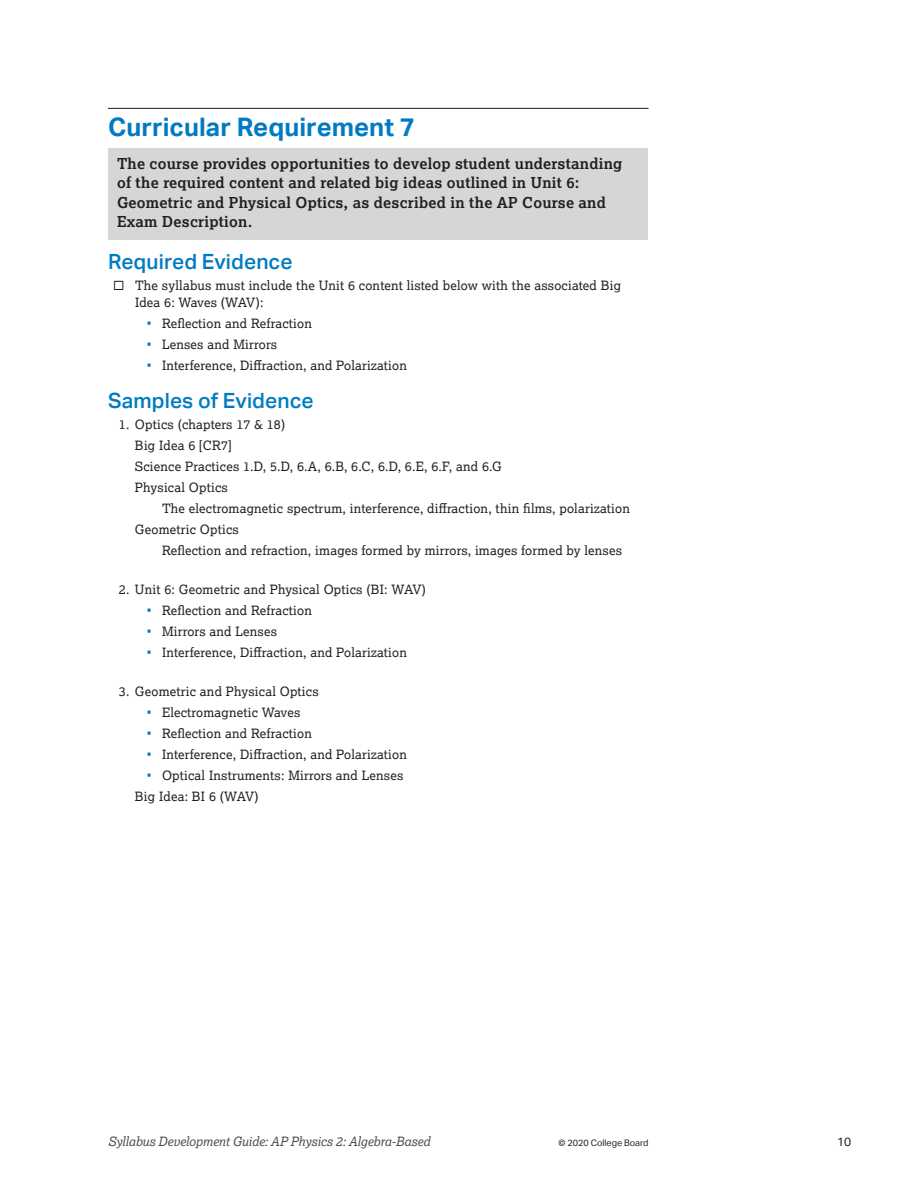
<style>
.page{position:relative;width:918px;height:1188px;background:#fff}
.page>*{position:absolute;margin:0;border:0;box-sizing:border-box;transform-origin:0 0}
.t1{font:700 25.5px "Aktiv Grotesk";letter-spacing:.005em;color:#007bc3}
.t2{font:500 21px "Aktiv Grotesk";letter-spacing:.005em;color:#007bc3}
.t3{font:700 15px/19.5px "Lexia";letter-spacing:.015em;color:#231f20}
.t4{font:12.75px/21px "Lexia";letter-spacing:.015em;color:#231f20}
.t5{font:italic 12.75px "Lexia";letter-spacing:-.01em;color:#4b4c4d}
.t6{font:12px "Aktiv Grotesk";color:#231f20}
.t7{font:9px "Aktiv Grotesk";color:#231f20}
</style>
<div class="page">
<div style="left:109px;top:148px;width:539px;height:92px;background:#d5d6d8"></div>
<hr style="left:108px;top:108px;width:541px;height:1px;background:#231f20">
<h1 class="t1" style="left:108px;top:112px;width:309px">Curricular Requirement 7</h1>
<p class="t3" style="left:117px;top:153px;width:507px">The course provides opportunities to develop student understanding of the required content and related big ideas outlined in Unit 6:<br>Geometric and Physical Optics, as described in the AP Course and Exam Description.</p>
<h2 class="t2" style="left:108px;top:250px;width:186px">Required Evidence</h2>
<p class="t4" style="left:135px;top:277px;width:488px;line-height:16.5px;text-indent:-22px">◻ The syllabus must include the Unit 6 content listed below with the associated Big<br>Idea 6: Waves (WAV):</p>
<p class="t4" style="left:162px;top:312px;width:246px">Reflection and Refraction<br>Lenses and Mirrors<br>Interference, Diffraction, and Polarization</p>
<h2 class="t2" style="left:108px;top:388px;width:207px">Samples of Evidence</h2>
<p class="t4" style="left:135px;top:413px;width:368px;text-indent:-16px">1. Optics (chapters 17 &amp; 18)<br>Big Idea 6 [CR7]<br>Science Practices 1.D, 5.D, 6.A, 6.B, 6.C, 6.D, 6.E, 6.F, and 6.G<br>Physical Optics</p>
<p class="t4" style="left:135px;top:497px;width:496px;text-indent:27px">The electromagnetic spectrum, interference, diffraction, thin films, polarization<br>Geometric Optics</p>
<p class="t4" style="left:162px;top:539px;width:462px">Reflection and refraction, images formed by mirrors, images formed by lenses</p>
<p class="t4" style="left:162px;top:578px;width:266px;text-indent:-43px">2. Unit 6: Geometric and Physical Optics (BI: WAV)<br>Reflection and Refraction<br>Mirrors and Lenses<br>Interference, Diffraction, and Polarization</p>
<p class="t4" style="left:119px;top:680px;width:201px">3. Geometric and Physical Optics</p>
<p class="t4" style="left:162px;top:701px;width:140px">Electromagnetic Waves</p>
<p class="t4" style="left:162px;top:722px;width:151px">Reflection and Refraction</p>
<p class="t4" style="left:162px;top:743px;width:246px">Interference, Diffraction, and Polarization</p>
<p class="t4" style="left:162px;top:764px;width:243px">Optical Instruments: Mirrors and Lenses</p>
<p class="t4" style="left:135px;top:785px;width:125px">Big Idea: BI 6 (WAV)</p>
<p class="t5" style="left:108px;top:1134px;width:324px">Syllabus Development Guide: AP Physics 2: Algebra-Based</p>
<p class="t7" style="left:558px;top:1138px;width:92px">© 2020 College Board</p>
<p class="t6" style="left:837px;top:1135px;width:16px">10</p>
</div>
